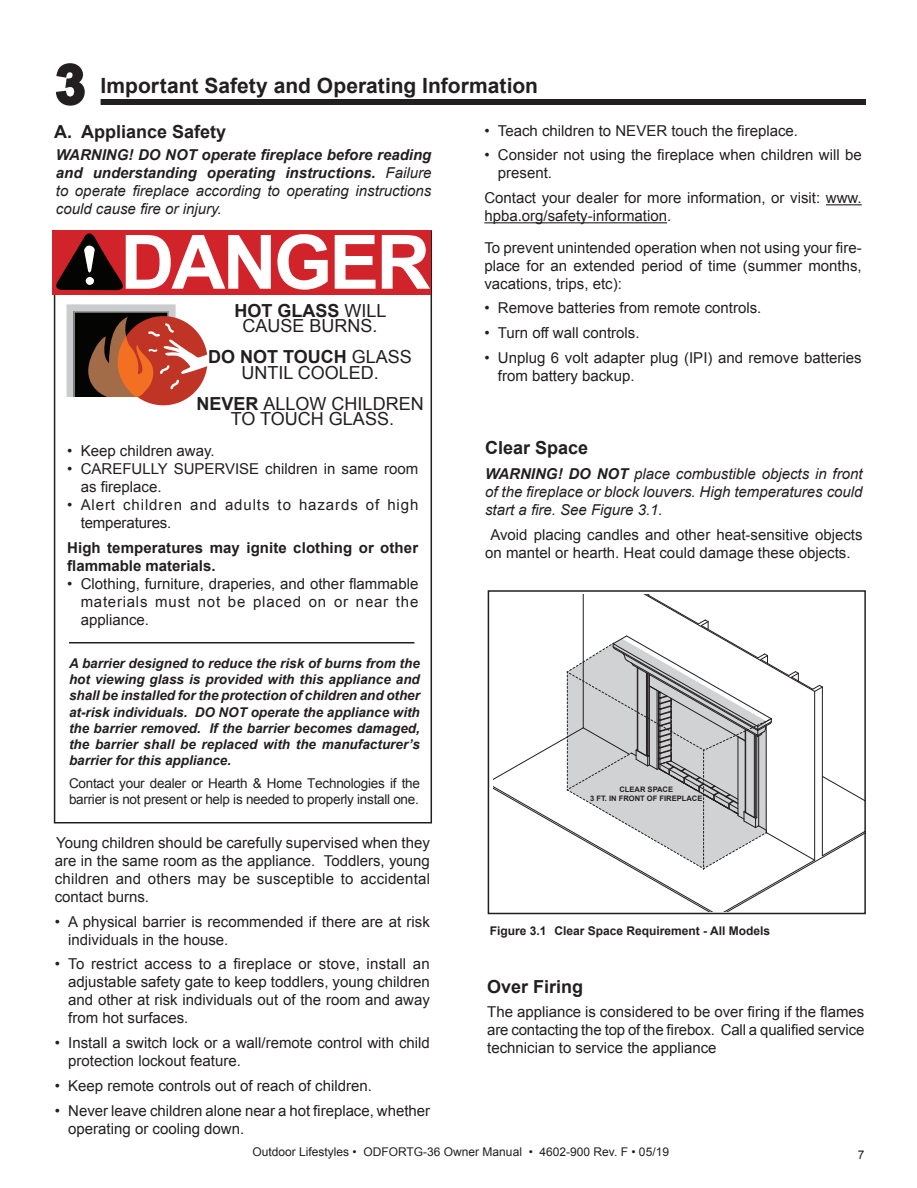
<style>
.page{position:relative;width:917px;height:1188px;background:#fff}
.page>*{position:absolute;margin:0;border:0;box-sizing:border-box;transform-origin:0 0}
.t1{font:700 75px "Arial";letter-spacing:-.04em;color:#fff}
.t2{font:700 54px "Arial";color:#231f20}
.t3{font:700 21px "Arial";color:#231f20}
.t4{font:18px/15.5px "Arial";color:#231f20;text-align:center}
.t5{font:700 18px "Arial";color:#231f20}
.t6{font:15px/18px "Arial";color:#231f20}
.t7{font:italic 700 15px/18px "Arial";color:#231f20;text-align:justify}
.t8{font:italic 15px/18px "Arial";color:#231f20;text-align:justify}
.t9{font:700 15px/18px "Arial";letter-spacing:.005em;color:#231f20}
.t10{font:15px/18px "Arial";letter-spacing:.06em;color:#231f20}
.t11{font:italic 700 13.5px/16.2px "Arial";color:#231f20;text-align:justify}
.t12{font:13.5px/16.2px "Arial";letter-spacing:-.02em;color:#231f20}
.t13{font:12px "Arial";color:#231f20}
.t14{font:700 12px "Arial";color:#231f20}
.t15{font:700 7.5px/9px "Arial";color:#231f20;text-align:center}
.s1{font-weight:400}
.s2{font-weight:700}
</style>
<div class="page">
<hr style="left:69px;top:642px;width:345px;height:2px;background:#231f20">
<hr style="left:826px;top:204px;width:35px;height:1px;background:#231f20">
<hr style="left:484px;top:222px;width:183px;height:1px;background:#231f20">
<div style="left:101px;top:99px;width:765px;height:6px;background:#231f20"></div>
<svg style="left:55px;top:63px;width:30px;height:43px"></svg>
<div style="left:487px;top:590px;width:378px;height:324px;border:2px solid #231f20"></div>
<svg style="left:67px;top:305px;width:141px;height:100px"></svg>
<div style="left:53px;top:230px;width:378px;height:64px;background:#d1232a"></div>
<svg style="left:54px;top:233px;width:69px;height:58px"></svg>
<svg style="left:493px;top:594px;width:373px;height:318px"></svg>
<hr style="left:766px;top:727px;width:1px;height:106px;background:#231f20">
<h2 class="t2" style="left:56px;top:49px;width:32px">3</h2>
<h3 class="t3" style="left:101px;top:72px;width:439px">Important Safety and Operating Information</h3>
<p class="t5" style="left:54px;top:119px;width:174px">A. Appliance Safety</p>
<p class="t7" style="left:56px;top:146px;width:377px">WARNING! DO NOT operate fireplace before reading and understanding operating instructions. <span class="s1">Failure to operate fireplace according to operating instructions could cause fire or injury.</span></p>
<h1 class="t1" style="left:120px;top:212px;width:311px">DANGER</h1>
<p class="t4" style="left:234px;top:303px;width:154px"><span class="s2">HOT GLASS</span> WILL<br>CAUSE BURNS.</p>
<p class="t4" style="left:208px;top:350px;width:205px"><span class="s2">DO NOT TOUCH</span> GLASS<br>UNTIL COOLED.</p>
<p class="t4" style="left:196px;top:396px;width:229px"><span class="s2">NEVER</span> ALLOW CHILDREN<br>TO TOUCH GLASS.</p>
<p class="t6" style="left:67px;top:442px;width:149px">• Keep children away.</p>
<p class="t6" style="left:81px;top:460px;width:339px;text-indent:-14px">• CAREFULLY SUPERVISE children in same room as fireplace.</p>
<p class="t10" style="left:81px;top:496px;width:339px;text-indent:-14px">• Alert children and adults to hazards of high temperatures.</p>
<p class="t9" style="left:67px;top:539px;width:352px">High temperatures may ignite clothing or other flammable materials.</p>
<p class="t6" style="left:81px;top:575px;width:339px;text-align:justify;text-indent:-14px">• Clothing, furniture, draperies, and other flammable materials must not be placed on or near the appliance.</p>
<p class="t11" style="left:69px;top:656px;width:352px">A barrier designed to reduce the risk of burns from the hot viewing glass is provided with this appliance and shall be installed for the protection of children and other at-risk individuals. DO NOT operate the appliance with the barrier removed. If the barrier becomes damaged, the barrier shall be replaced with the manufacturer’s barrier for this appliance.</p>
<p class="t12" style="left:69px;top:775px;width:352px">Contact your dealer or Hearth &amp; Home Technologies if the barrier is not present or help is needed to properly install one.</p>
<p class="t6" style="left:55px;top:834px;width:377px;text-align:justify">Young children should be carefully supervised when they are in the same room as the appliance. Toddlers, young children and others may be susceptible to accidental contact burns.</p>
<p class="t6" style="left:68px;top:913px;width:363px;text-indent:-14px">• A physical barrier is recommended if there are at risk individuals in the house.</p>
<p class="t6" style="left:68px;top:955px;width:363px;text-align:justify;text-indent:-14px">• To restrict access to a fireplace or stove, install an adjustable safety gate to keep toddlers, young children and other at risk individuals out of the room and away from hot surfaces.</p>
<p class="t6" style="left:68px;top:1034px;width:363px;text-indent:-14px">• Install a switch lock or a wall/remote control with child protection lockout feature.</p>
<p class="t6" style="left:55px;top:1077px;width:318px">• Keep remote controls out of reach of children.</p>
<p class="t6" style="left:68px;top:1102px;width:363px;text-indent:-14px">• Never leave children alone near a hot fireplace, whether operating or cooling down.</p>
<p class="t6" style="left:484px;top:122px;width:315px">• Teach children to NEVER touch the fireplace.</p>
<p class="t6" style="left:498px;top:146px;width:365px;text-indent:-14px">• Consider not using the fireplace when children will be present.</p>
<p class="t6" style="left:484px;top:189px;width:379px">Contact your dealer for more information, or visit: www. hpba.org/safety-information.</p>
<p class="t6" style="left:484px;top:239px;width:379px;text-align:justify">To prevent unintended operation when not using your fire&shy;place for an extended period of time (summer months, vacations, trips, etc):</p>
<p class="t6" style="left:484px;top:299px;width:278px">• Remove batteries from remote controls.</p>
<p class="t6" style="left:484px;top:324px;width:157px">• Turn off wall controls.</p>
<p class="t6" style="left:498px;top:349px;width:365px;text-indent:-14px">• Unplug 6 volt adapter plug (IPI) and remove batteries from battery backup.</p>
<p class="t5" style="left:485px;top:436px;width:105px">Clear Space</p>
<p class="t8" style="left:485px;top:465px;width:379px"><span class="s2">WARNING! DO NOT</span> place combustible objects in front of the fireplace or block louvers. High temperatures could start a fire. See Figure 3.1.</p>
<p class="t6" style="left:485px;top:526px;width:379px;text-indent:5px">Avoid placing candles and other heat-sensitive objects on mantel or hearth. Heat could damage these objects.</p>
<p class="t15" style="left:590px;top:785px;width:114px">CLEAR SPACE<br>3 FT. IN FRONT OF FIREPLACE</p>
<p class="t14" style="left:490px;top:922px;width:282px">Figure 3.1 Clear Space Requirement - All Models</p>
<p class="t5" style="left:487px;top:974px;width:98px">Over Firing</p>
<p class="t6" style="left:487px;top:1003px;width:379px;text-align:justify">The appliance is considered to be over firing if the flames are contacting the top of the firebox. Call a qualified service technician to service the appliance</p>
<p class="t13" style="left:252px;top:1144px;width:418px">Outdoor Lifestyles • ODFORTG-36 Owner Manual • 4602-900 Rev. F • 05/19</p>
<p class="t13" style="left:857px;top:1147px;width:8px">7</p>
</div>
